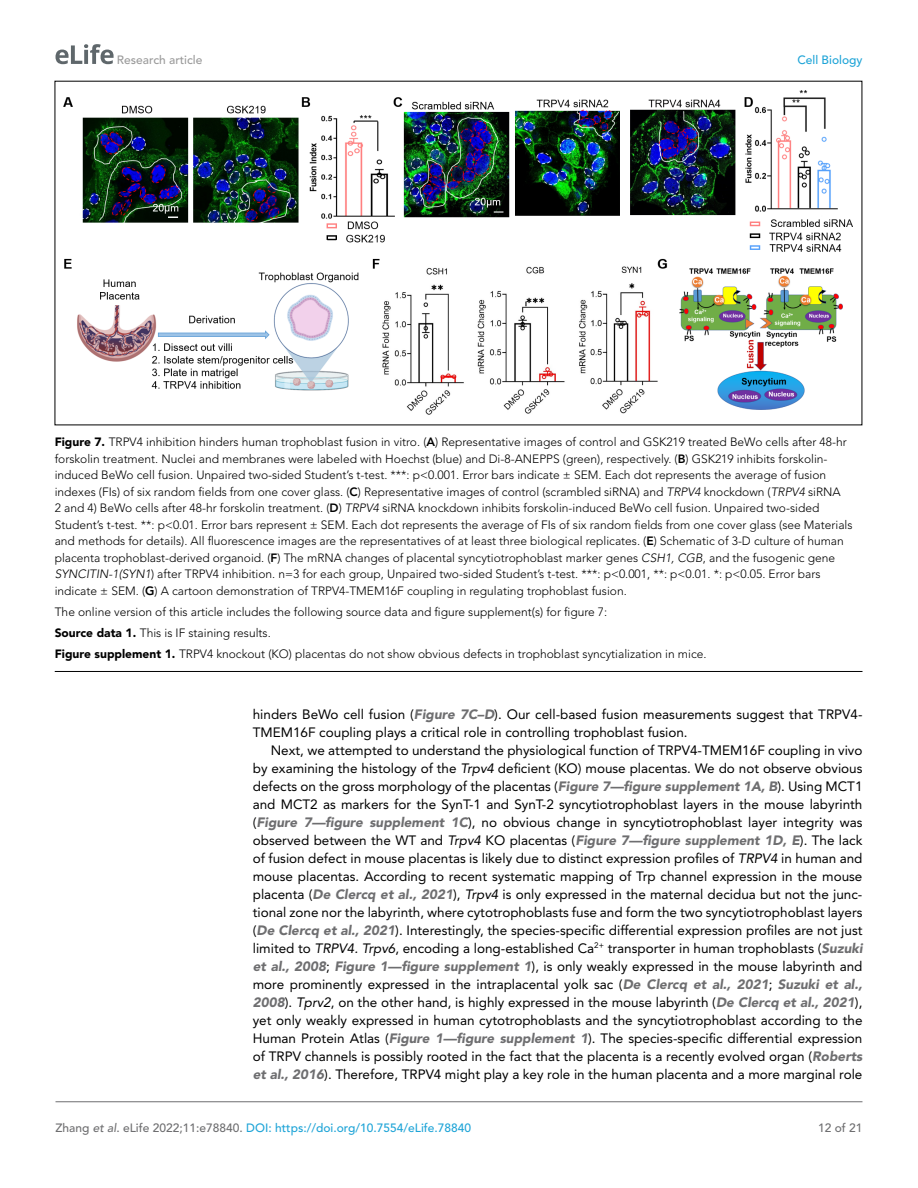
<style>
.page{position:relative;width:918px;height:1188px;background:#fff}
.page>*{position:absolute;margin:0;border:0;box-sizing:border-box;transform-origin:0 0}
.t1{font:13.5px/18px "Avenir LT Std";color:#000}
.t2{font:300 12px/16.5px "Avenir LT Std";color:#000}
.t3{font:500 12px "Avenir LT Std";color:#1ea4d7}
.t4{font:500 12px "Avenir LT Std";color:#9a9a9a}
.t5{font:500 12px "Avenir LT Std";color:#6e6e70}
.s1{font-weight:900}
.s2{font-weight:800}
.s3{font-style:italic}
.s4{font-weight:900;font-style:italic;color:#6e6e70}
.s5{color:#6e6e70}
.s6{font-style:italic;color:#6e6e70}
</style>
<div class="page">
<svg style="left:56px;top:44px;width:58px;height:20px"></svg>
<hr style="left:56px;top:1101px;width:806px;height:1px;background:#6e6e70">
<hr style="left:55px;top:671px;width:807px;height:1px;background:#000">
<img style="left:64px;top:90px;width:789px;height:325px">
<p class="t4" style="left:117px;top:53px;width:87px">Research article</p>
<p class="t3" style="left:797px;top:53px;width:67px">Cell Biology</p>
<p class="t2" style="left:55px;top:434px;width:799px"><span class="s1">Figure 7.</span> TRPV4 inhibition hinders human trophoblast fusion in vitro. (<span class="s2">A</span>) Representative images of control and GSK219 treated BeWo cells after 48-hr forskolin treatment. Nuclei and membranes were labeled with Hoechst (blue) and Di-8-ANEPPS (green), respectively. (<span class="s2">B</span>) GSK219 inhibits forskolin&shy;induced BeWo cell fusion. Unpaired two-sided Student’s t-test. ***: p&lt;0.001. Error bars indicate ± SEM. Each dot represents the average of fusion indexes (FIs) of six random fields from one cover glass. (<span class="s2">C</span>) Representative images of control (scrambled siRNA) and <span class="s3">TRPV4</span> knockdown (<span class="s3">TRPV4</span> siRNA<br>2 and 4) BeWo cells after 48-hr forskolin treatment. (<span class="s2">D</span>) <span class="s3">TRPV4</span> siRNA knockdown inhibits forskolin-induced BeWo cell fusion. Unpaired two-sided Student’s t-test. **: p&lt;0.01. Error bars represent ± SEM. Each dot represents the average of FIs of six random fields from one cover glass (see Materials and methods for details). All fluorescence images are the representatives of at least three biological replicates. (<span class="s2">E</span>) Schematic of 3-D culture of human placenta trophoblast-derived organoid. (<span class="s2">F</span>) The mRNA changes of placental syncytiotrophoblast marker genes <span class="s3">CSH1, CGB</span>, and the fusogenic gene <span class="s3">SYNCITIN-1(SYN1</span>) after TRPV4 inhibition. n=3 for each group, Unpaired two-sided Student’s t-test. ***: p&lt;0.001, **: p&lt;0.01. *: p&lt;0.05. Error bars indicate ± SEM. (<span class="s2">G</span>) A cartoon demonstration of TRPV4-TMEM16F coupling in regulating trophoblast fusion.</p>
<p class="t2" style="left:55px;top:601px;width:653px;line-height:21px">The online version of this article includes the following source data and figure supplement(s) for figure 7:<br><span class="s1">Source data 1.</span> This is IF staining results.<br><span class="s1">Figure supplement 1.</span> TRPV4 knockout (KO) placentas do not show obvious defects in trophoblast syncytialization in mice.</p>
<p class="t1" style="left:253px;top:706px;width:611px">hinders BeWo cell fusion (<span class="s4">Figure 7C–D</span>). Our cell-based fusion measurements suggest that TRPV4-<br>TMEM16F coupling plays a critical role in controlling trophoblast fusion.</p>
<p class="t1" style="left:253px;top:742px;width:611px;text-align:justify;text-indent:18px">Next, we attempted to understand the physiological function of TRPV4-TMEM16F coupling in vivo by examining the histology of the <span class="s3">Trpv4</span> deficient (KO) mouse placentas. We do not observe obvious defects on the gross morphology of the placentas (<span class="s4">Figure 7—figure supplement 1A, B</span>). Using MCT1 and MCT2 as markers for the SynT-1 and SynT-2 syncytiotrophoblast layers in the mouse labyrinth (<span class="s4">Figure 7—figure supplement 1C</span>), no obvious change in syncytiotrophoblast layer integrity was observed between the WT and <span class="s3">Trpv4</span> KO placentas (<span class="s4">Figure 7—figure supplement 1D, E</span>). The lack of fusion defect in mouse placentas is likely due to distinct expression profiles of <span class="s3">TRPV4</span> in human and mouse placentas. According to recent systematic mapping of Trp channel expression in the mouse placenta (<span class="s4">De Clercq et al., 2021</span>), <span class="s3">Trpv4</span> is only expressed in the maternal decidua but not the junc&shy;tional zone nor the labyrinth, where cytotrophoblasts fuse and form the two syncytiotrophoblast layers (<span class="s4">De Clercq et al., 2021</span>). Interestingly, the species-specific differential expression profiles are not just limited to <span class="s3">TRPV4. Trpv6</span>, encoding a long-established Ca<sup>2+</sup> transporter in human trophoblasts (<span class="s4">Suzuki et al., 2008</span>; <span class="s4">Figure 1—figure supplement 1</span>), is only weakly expressed in the mouse labyrinth and more prominently expressed in the intraplacental yolk sac (<span class="s4">De Clercq et al., 2021</span>; <span class="s4">Suzuki et al., 2008</span>). <span class="s3">Tprv2</span>, on the other hand, is highly expressed in the mouse labyrinth (<span class="s4">De Clercq et al., 2021</span>), yet only weakly expressed in human cytotrophoblasts and the syncytiotrophoblast according to the Human Protein Atlas (<span class="s4">Figure 1—figure supplement 1</span>). The species-specific differential expression of TRPV channels is possibly rooted in the fact that the placenta is a recently evolved organ (<span class="s4">Roberts et al., 2016</span>). Therefore, TRPV4 might play a key role in the human placenta and a more marginal role</p>
<p class="t3" style="left:56px;top:1121px;width:417px"><span class="s5">Zhang</span> <span class="s6">et al</span><span class="s5">. eLife 2022;11:e78840.</span> DOI: https://doi.org/10.7554/eLife.78840</p>
<p class="t5" style="left:818px;top:1121px;width:46px">12 of 21</p>
</div>
